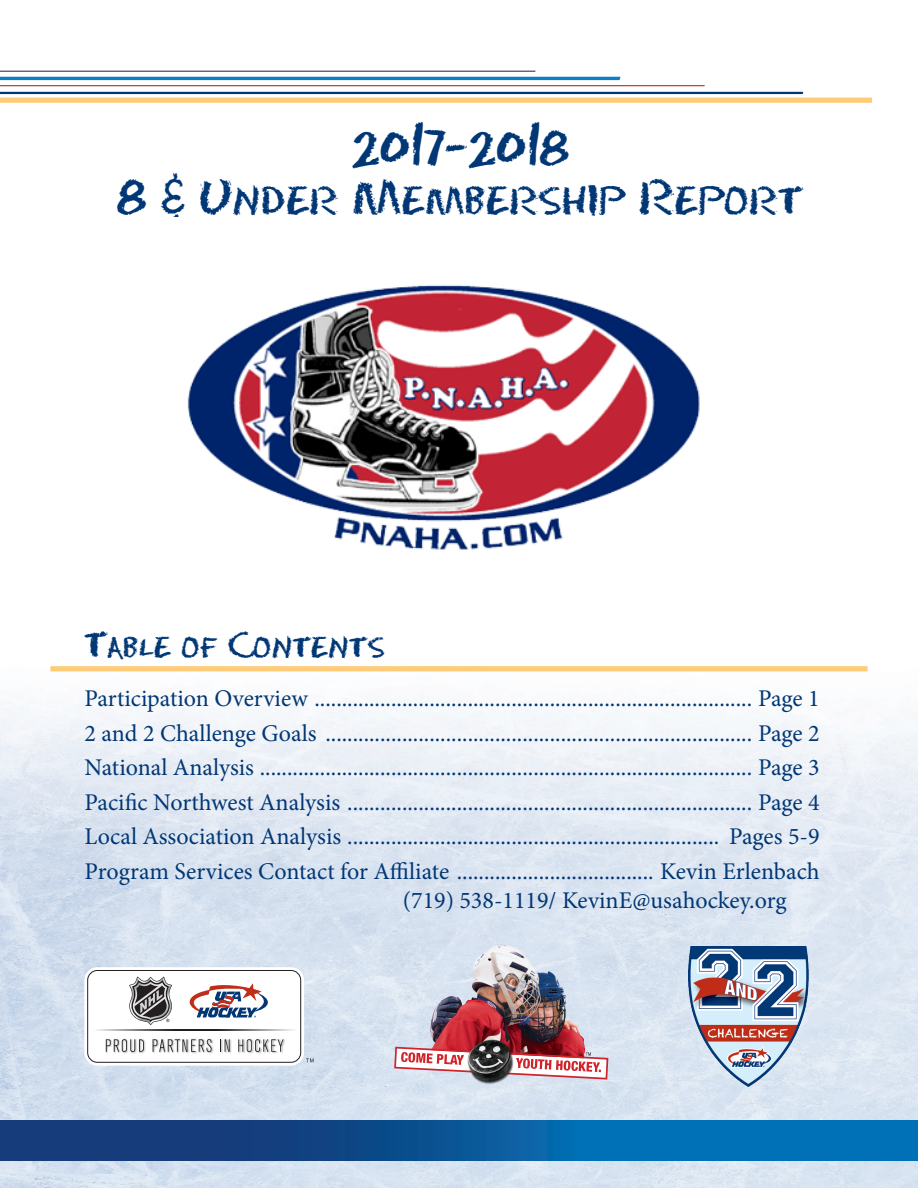
<style>
.page{position:relative;width:918px;height:1188px;background:#fff}
.page>*{position:absolute;margin:0;border:0;box-sizing:border-box;transform-origin:0 0}
.t1{font:40.5px "Chalk Dust Regular SWFTE";color:#013775}
.t2{font:30px "Chalk Dust Regular SWFTE";color:#013775}
.t3{font:24px "Minion Pro";color:#013775}
</style>
<div class="page">
<img style="left:0;top:671px;width:918px;height:517px">
<div style="left:0;top:98px;width:872px;height:5px;background:#fecb79"></div>
<hr style="left:0;top:92px;width:803px;height:2px;background:#013775">
<hr style="left:0;top:85px;width:705px;height:1px;background:#be2925">
<hr style="left:0;top:77px;width:620px;height:3px;background:#0981c5">
<hr style="left:0;top:71px;width:535px;height:1px;background:#1b1631">
<svg style="left:0;top:1120px;width:918px;height:41px;background:#0a5698"></svg>
<div style="left:50px;top:666px;width:818px;height:5px;background:#fecb79"></div>
<div style="left:85px;top:967px;width:219px;height:99px;background:#fff;border-radius:13px"></div>
<div style="left:87px;top:970px;width:214px;height:93px;border:1px solid #231f20;border-radius:10px"></div>
<svg style="left:97px;top:1030px;width:197px;height:1px"></svg>
<svg style="left:306px;top:1059px;width:8px;height:3px"></svg>
<svg style="left:129px;top:976px;width:139px;height:49px"></svg>
<img style="left:105px;top:1038px;width:180px;height:16px">
<svg style="left:106px;top:1039px;width:38px;height:13px"></svg>
<svg style="left:153px;top:1039px;width:59px;height:13px"></svg>
<svg style="left:220px;top:1039px;width:10px;height:13px"></svg>
<svg style="left:238px;top:1039px;width:45px;height:13px"></svg>
<img style="left:689px;top:947px;width:125px;height:139px">
<img style="left:429px;top:944px;width:157px;height:102px">
<svg style="left:393px;top:1046px;width:216px;height:34px"></svg>
<img style="left:462px;top:1032px;width:57px;height:56px">
<img style="left:187px;top:285px;width:513px;height:265px">
<p class="t1" style="left:351px;top:122px;width:219px">2017-2018</p>
<p class="t1" style="left:116px;top:171px;width:688px">8 &amp; Under Membership Report</p>
<p class="t2" style="left:84px;top:625px;width:302px">Table of Contents</p>
<p class="t3" style="left:85px;top:683px;width:737px">Participation Overview ................................................................................ Page 1</p>
<p class="t3" style="left:85px;top:717px;width:737px">2 and 2 Challenge Goals .............................................................................. Page 2</p>
<p class="t3" style="left:85px;top:752px;width:737px">National Analysis .......................................................................................... Page 3</p>
<p class="t3" style="left:85px;top:786px;width:737px">Pacific Northwest Analysis .......................................................................... Page 4</p>
<p class="t3" style="left:85px;top:821px;width:737px">Local Association Analysis .................................................................... Pages 5-9</p>
<p class="t3" style="left:85px;top:855px;width:737px">Program Services Contact for Affiliate .................................... Kevin Erlenbach</p>
<p class="t3" style="left:403px;top:884px;width:385px">(719) 538-1119/ KevinE@usahockey.org</p>
</div>
